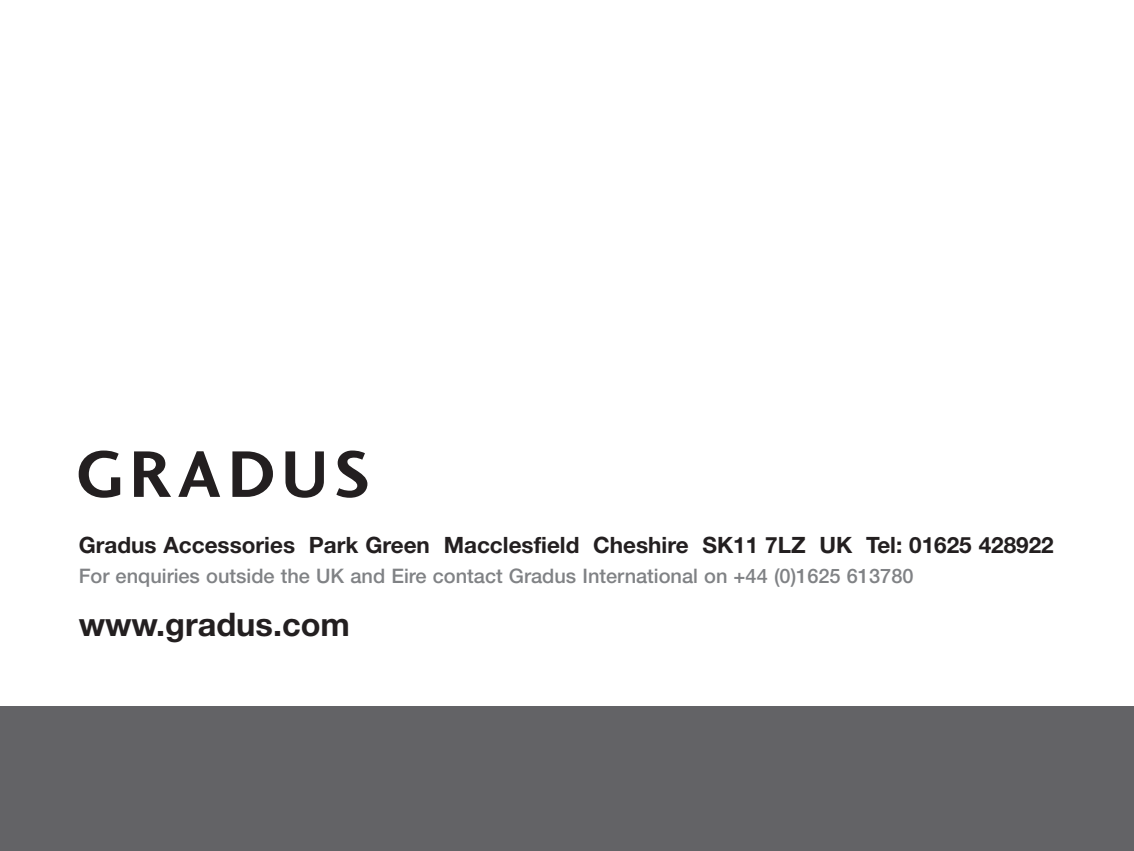
<style>
.page{position:relative;width:1134px;height:851px;background:#fff}
.page>*{position:absolute;margin:0;border:0;box-sizing:border-box;transform-origin:0 0}
.t1{font:700 32.5px "Helvetica Neue LT";color:#231f20}
.t2{font:700 22.5px "Helvetica Neue LT";color:#231f20}
.t3{font:500 20px "Helvetica Neue LT";color:#808285}
.s1{font-style:inherit}
</style>
<div class="page">
<div style="left:0;top:706px;width:1134px;height:144px;background:#636366"></div>
<svg style="left:79px;top:450px;width:41px;height:47px"></svg>
<svg style="left:134px;top:451px;width:37px;height:46px"></svg>
<svg style="left:178px;top:451px;width:42px;height:46px"></svg>
<svg style="left:232px;top:451px;width:41px;height:46px"></svg>
<svg style="left:285px;top:451px;width:39px;height:46px"></svg>
<svg style="left:336px;top:450px;width:31px;height:47px"></svg>
<p class="t2" style="left:79px;top:531px;width:976px">Gradus Accessories Park Green Macclesfield Cheshire SK11 7LZ UK Tel: 01625 428922</p>
<p class="t3" style="left:79px;top:564px;width:836px">For enquiries outside the UK and Eire contact Gradus International on <span class="s1">+44 (0)1625 613780</span></p>
<h1 class="t1" style="left:79px;top:604px;width:273px">www.gradus.com</h1>
</div>
